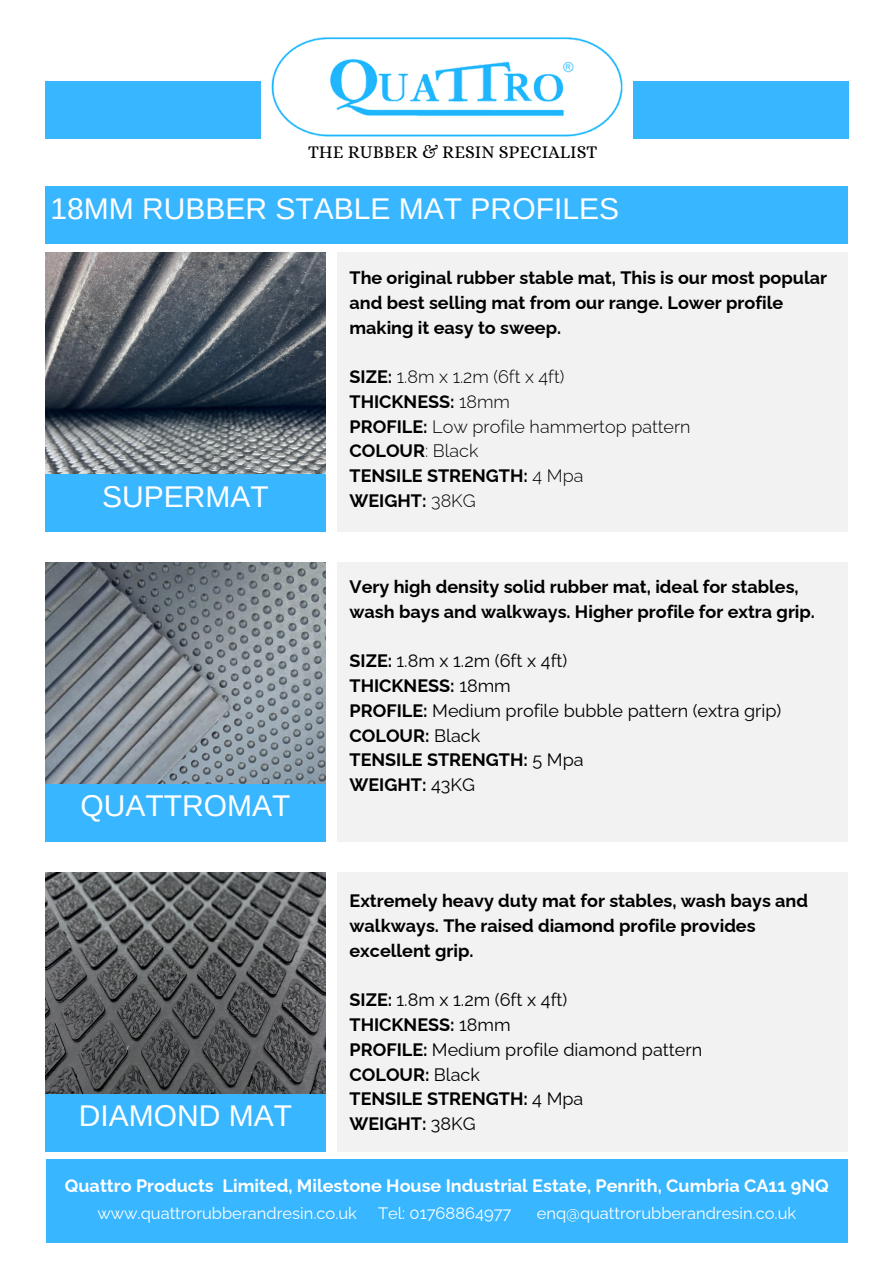
<style>
.page{position:relative;width:894px;height:1264px;background:#fff}
.page>*{position:absolute;margin:0;border:0;box-sizing:border-box;transform-origin:0 0}
.t1{font:30px "Arimo";color:#fff}
.t2{font:700 18px/24.8px "Raleway";color:#000}
.t3{font:18px "Raleway";color:#000}
.t4{font:700 18px "Raleway";color:#fff}
.t5{font:300 18px "Raleway";color:#000}
.t6{font:18px "Alice";color:#000}
.t7{font:16.5px "Raleway";color:#fff}
.s1{font-weight:700}
.s2{font-weight:300}
.s3{font-weight:400}
</style>
<div class="page">
<img style="left:46px;top:253px;width:279px;height:222px">
<div style="left:46px;top:187px;width:801px;height:57px;background:#38b6ff"></div>
<div style="left:46px;top:1159px;width:801px;height:84px;background:#38b6ff"></div>
<img style="left:247px;top:37px;width:376px;height:102px">
<div style="left:46px;top:82px;width:214px;height:57px;background:#38b6ff"></div>
<div style="left:633px;top:82px;width:214px;height:57px;background:#38b6ff"></div>
<div style="left:337px;top:253px;width:510px;height:279px;background:#f2f2f2"></div>
<div style="left:46px;top:475px;width:279px;height:57px;background:#38b6ff"></div>
<img style="left:46px;top:562px;width:279px;height:222px">
<img style="left:46px;top:872px;width:279px;height:221px">
<div style="left:46px;top:784px;width:279px;height:57px;background:#38b6ff"></div>
<div style="left:46px;top:1093px;width:279px;height:58px;background:#38b6ff"></div>
<div style="left:337px;top:562px;width:510px;height:280px;background:#f2f2f2"></div>
<div style="left:337px;top:872px;width:510px;height:279px;background:#f2f2f2"></div>
<h2 class="t6" style="left:308px;top:141px;width:291px">THE RUBBER &amp; RESIN SPECIALIST</h2>
<h1 class="t1" style="left:50px;top:191px;width:570px">18MM RUBBER STABLE MAT PROFILES</h1>
<p class="t2" style="left:349px;top:265px;width:479px">The original rubber stable mat, This is our most popular and best selling mat from our range. Lower profile making it easy to sweep.</p>
<p class="t5" style="left:349px;top:366px;width:216px"><span class="s1">SIZE:</span> 1.8m x 1.2m (6ft x 4ft)</p>
<p class="t2" style="left:349px;top:389px;width:162px">THICKNESS: <span class="s2">18mm</span></p>
<p class="t5" style="left:349px;top:415px;width:342px"><span class="s1">PROFILE:</span> Low profile hammertop pattern</p>
<p class="t2" style="left:349px;top:438px;width:130px">COLOUR<span class="s2">: Black</span></p>
<p class="t2" style="left:349px;top:463px;width:235px">TENSILE STRENGTH: <span class="s2">4 Mpa</span></p>
<p class="t1" style="left:102px;top:479px;width:168px">SUPERMAT</p>
<p class="t2" style="left:349px;top:488px;width:128px">WEIGHT: <span class="s2">38KG</span></p>
<p class="t1" style="left:80px;top:789px;width:211px">QUATTROMAT</p>
<p class="t1" style="left:79px;top:1098px;width:215px">DIAMOND MAT</p>
<p class="t2" style="left:349px;top:574px;width:467px">Very high density solid rubber mat, ideal for stables, wash bays and walkways. Higher profile for extra grip.</p>
<p class="t3" style="left:349px;top:650px;width:219px"><span class="s1">SIZE:</span> 1.8m x 1.2m (6ft x 4ft)</p>
<p class="t2" style="left:349px;top:673px;width:163px">THICKNESS: <span class="s3">18mm</span></p>
<p class="t3" style="left:349px;top:700px;width:433px"><span class="s1">PROFILE:</span> Medium profile bubble pattern (extra grip)</p>
<p class="t2" style="left:349px;top:723px;width:132px">COLOUR: <span class="s3">Black</span></p>
<h2 class="t2" style="left:349px;top:747px;width:235px">TENSILE STRENGTH: <span class="s3">5 Mpa</span></h2>
<p class="t2" style="left:349px;top:772px;width:127px">WEIGHT: <span class="s3">43KG</span></p>
<p class="t2" style="left:349px;top:888px;width:460px">Extremely heavy duty mat for stables, wash bays and walkways. The raised diamond profile provides excellent grip.</p>
<p class="t3" style="left:349px;top:989px;width:219px"><span class="s1">SIZE:</span> 1.8m x 1.2m (6ft x 4ft)</p>
<p class="t2" style="left:349px;top:1012px;width:162px">THICKNESS: <span class="s3">18mm</span></p>
<p class="t3" style="left:349px;top:1038px;width:354px"><span class="s1">PROFILE:</span> Medium profile diamond pattern</p>
<p class="t2" style="left:349px;top:1061px;width:132px">COLOUR: <span class="s3">Black</span></p>
<h2 class="t2" style="left:349px;top:1086px;width:235px">TENSILE STRENGTH: <span class="s3">4 Mpa</span></h2>
<p class="t2" style="left:349px;top:1111px;width:128px">WEIGHT: <span class="s3">38KG</span></p>
<p class="t4" style="left:65px;top:1175px;width:765px">Quattro Products Limited, Milestone House Industrial Estate, Penrith, Cumbria CA11 9NQ</p>
<p class="t7" style="left:97px;top:1203px;width:261px">www.quattrorubberandresin.co.uk</p>
<p class="t7" style="left:378px;top:1203px;width:135px">Tel: 01768864977</p>
<p class="t7" style="left:536px;top:1203px;width:261px">enq@quattrorubberandresin.co.uk</p>
</div>
